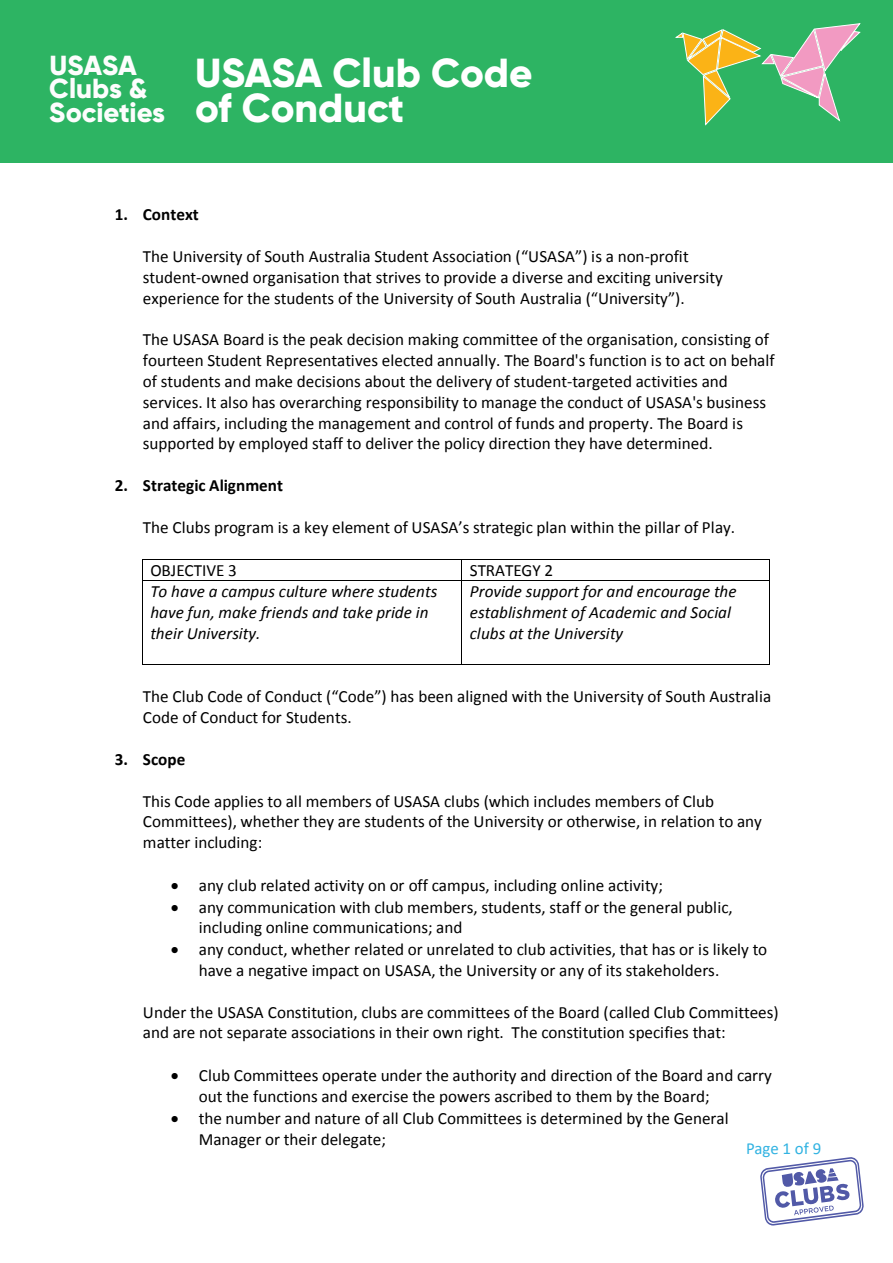
<style>
.page{position:relative;width:893px;height:1263px;background:#fff}
.page>*{position:absolute;margin:0;border:0;box-sizing:border-box;transform-origin:0 0}
.t1{font:700 41.4px "Gobold";color:#fff}
.t2{font:800 40.5px/35px "Gilroy";color:#fff}
.t3{font:800 27.6px/23.1px "Gilroy";color:#fdfdfd}
.t4{font:17.1px/20.9px "Calibri";color:#000}
.t5{font:italic 17.1px/20.9px "Calibri";letter-spacing:.005em;color:#000}
.t6{font:700 17.1px "Calibri";color:#000}
.t7{font:16.8px "Calibri";letter-spacing:-.005em;color:#32b3e2}
</style>
<div class="page">
<div style="left:0;top:0;width:893px;height:162px;background:#2db463"></div>
<svg style="left:675px;top:23px;width:186px;height:103px"></svg>
<svg style="left:760px;top:1157px;width:104px;height:68px"></svg>
<hr style="left:143px;top:559px;width:318px;height:1px;background:#000">
<hr style="left:462px;top:559px;width:307px;height:1px;background:#000">
<svg style="left:142px;top:559px;width:1px;height:22px"></svg>
<hr style="left:143px;top:580px;width:318px;height:1px;background:#000">
<svg style="left:461px;top:559px;width:1px;height:22px"></svg>
<hr style="left:462px;top:580px;width:307px;height:1px;background:#000">
<svg style="left:769px;top:559px;width:1px;height:22px"></svg>
<hr style="left:142px;top:581px;width:1px;height:84px;background:#000">
<hr style="left:143px;top:665px;width:318px;height:1px;background:#000">
<hr style="left:461px;top:581px;width:1px;height:84px;background:#000">
<hr style="left:462px;top:665px;width:307px;height:1px;background:#000">
<hr style="left:769px;top:581px;width:1px;height:84px;background:#000">
<p class="t1" style="left:254px;top:38px;width:519px">USASA CLUB CODE OF CONDUCT</p>
<h3 class="t3" style="left:49px;top:54px;width:117px">USASA<br>Clubs &amp;<br>Societies</h3>
<p class="t2" style="left:195px;top:55px;width:339px">USASA Club Code of Conduct</p>
<p class="t6" style="left:115px;top:204px;width:85px">1. Context</p>
<p class="t4" style="left:143px;top:246px;width:581px">The University of South Australia Student Association (“USASA”) is a non-profit student-owned organisation that strives to provide a diverse and exciting university experience for the students of the University of South Australia (“University”).</p>
<p class="t4" style="left:143px;top:329px;width:633px">The USASA Board is the peak decision making committee of the organisation, consisting of fourteen Student Representatives elected annually. The Board's function is to act on behalf of students and make decisions about the delivery of student-targeted activities and services. It also has overarching responsibility to manage the conduct of USASA's business and affairs, including the management and control of funds and property. The Board is supported by employed staff to deliver the policy direction they have determined.</p>
<p class="t6" style="left:115px;top:475px;width:170px">2. Strategic Alignment</p>
<p class="t4" style="left:143px;top:517px;width:594px">The Clubs program is a key element of USASA’s strategic plan within the pillar of Play.</p>
<p class="t4" style="left:150px;top:559px;width:88px">OBJECTIVE 3</p>
<p class="t4" style="left:470px;top:559px;width:85px">STRATEGY 2</p>
<p class="t5" style="left:150px;top:580px;width:288px">To have a campus culture where students have fun, make friends and take pride in their University.</p>
<p class="t5" style="left:470px;top:580px;width:268px">Provide support for and encourage the establishment of Academic and Social clubs at the University</p>
<p class="t4" style="left:143px;top:686px;width:630px">The Club Code of Conduct (“Code”) has been aligned with the University of South Australia<br>Code of Conduct for Students.</p>
<p class="t6" style="left:115px;top:748px;width:72px">3. Scope</p>
<p class="t4" style="left:143px;top:790px;width:621px">This Code applies to all members of USASA clubs (which includes members of Club<br>Committees), whether they are students of the University or otherwise, in relation to any matter including:</p>
<p class="t4" style="left:171px;top:875px;width:494px">• any club related activity on or off campus, including online activity;</p>
<p class="t4" style="left:199px;top:897px;width:535px;text-indent:-28px">• any communication with club members, students, staff or the general public, including online communications; and</p>
<p class="t4" style="left:199px;top:939px;width:570px;text-indent:-28px">• any conduct, whether related or unrelated to club activities, that has or is likely to have a negative impact on USASA, the University or any of its stakeholders.</p>
<p class="t4" style="left:143px;top:1001px;width:637px">Under the USASA Constitution, clubs are committees of the Board (called Club Committees) and are not separate associations in their own right. The constitution specifies that:</p>
<p class="t4" style="left:199px;top:1065px;width:575px;text-indent:-28px">• Club Committees operate under the authority and direction of the Board and carry out the functions and exercise the powers ascribed to them by the Board;</p>
<p class="t4" style="left:199px;top:1108px;width:531px;text-indent:-28px">• the number and nature of all Club Committees is determined by the General<br>Manager or their delegate;</p>
<p class="t7" style="left:746px;top:1137px;width:77px">Page 1 of 9</p>
</div>
